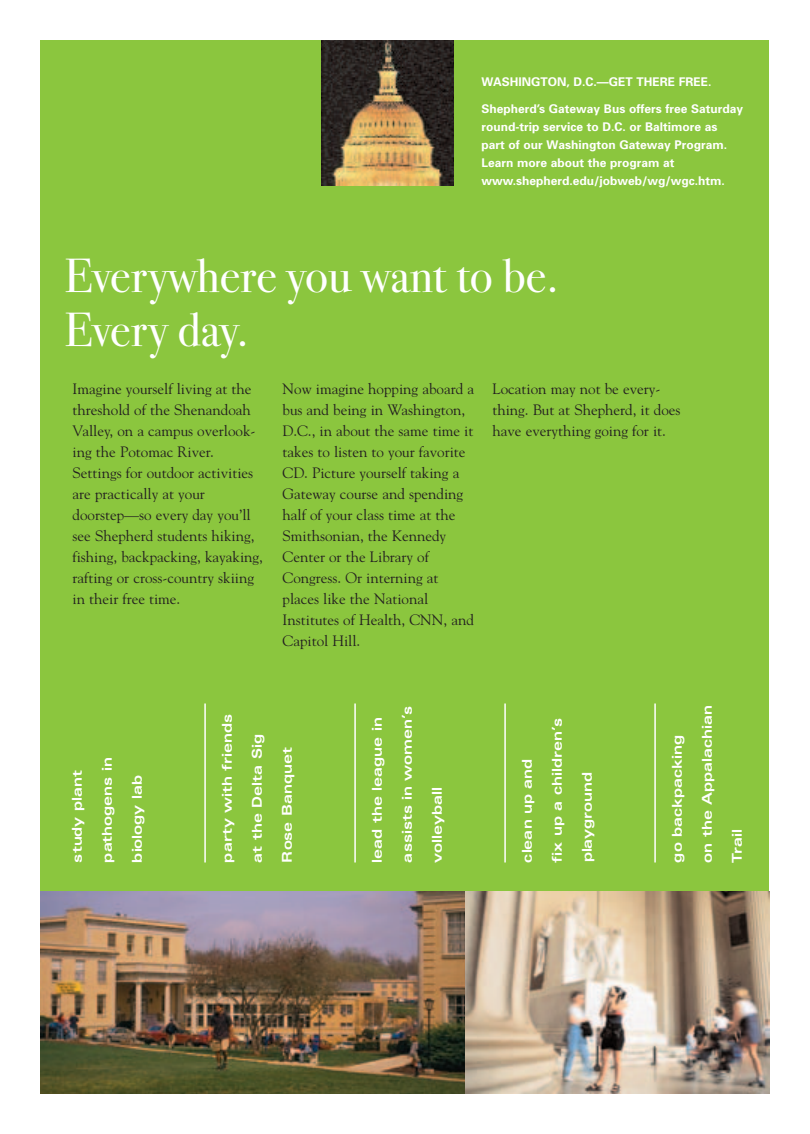
<style>
.page{position:relative;width:810px;height:1134px;background:#fff}
.page>*{position:absolute;margin:0;border:0;box-sizing:border-box;transform-origin:0 0}
.t1{font:48px/54px "Bodoni Sev ITC";color:#fff}
.t2{font:15px/21px "Goudy";color:#231f20}
.t3{font:700 expanded 13.5px "Univers";color:#fff}
.t4{font:700 12px/18px "Univers";color:#fff}
</style>
<div class="page">
<div style="left:40px;top:40px;width:730px;height:1054px;background:#8bc63e"></div>
<img style="left:40px;top:891px;width:426px;height:203px">
<img style="left:466px;top:891px;width:304px;height:203px">
<img style="left:321px;top:40px;width:133px;height:146px">
<hr style="left:204px;top:703px;width:2px;height:159px;background:#fff">
<hr style="left:354px;top:703px;width:2px;height:159px;background:#fff">
<hr style="left:504px;top:703px;width:2px;height:159px;background:#fff">
<hr style="left:654px;top:703px;width:2px;height:159px;background:#fff">
<p class="t4" style="left:482px;top:73px;width:231px">WASHINGTON, D.C.—GET THERE FREE.</p>
<p class="t4" style="left:482px;top:100px;width:263px">Shepherd’s Gateway Bus offers free Saturday round-trip service to D.C. or Baltimore as part of our Washington Gateway Program.<br>Learn more about the program at www.shepherd.edu/jobweb/wg/wgc.htm.</p>
<h1 class="t1" style="left:64px;top:249px;width:496px">Everywhere you want to be.<br>Every day.</h1>
<p class="t2" style="left:73px;top:378px;width:192px">Imagine yourself living at the threshold of the Shenandoah<br>Valley, on a campus overlook&shy;ing the Potomac River.<br>Settings for outdoor activities are practically at your doorstep—so every day you’ll see Shepherd students hiking, fishing, backpacking, kayaking, rafting or cross-country skiing in their free time.</p>
<p class="t2" style="left:283px;top:378px;width:193px">Now imagine hopping aboard a bus and being in Washington,<br>D.C., in about the same time it takes to listen to your favorite<br>CD. Picture yourself taking a<br>Gateway course and spending half of your class time at the<br>Smithsonian, the Kennedy<br>Center or the Library of<br>Congress. Or interning at places like the National<br>Institutes of Health, CNN, and<br>Capitol Hill.</p>
<p class="t2" style="left:492px;top:378px;width:190px">Location may not be every&shy;thing. But at Shepherd, it does have everything going for it.</p>
<p class="t3" style="left:72px;top:862px;width:94px;rotate:-90deg">study plant</p>
<p class="t3" style="left:102px;top:862px;width:107px;rotate:-90deg">pathogens in</p>
<p class="t3" style="left:132px;top:862px;width:89px;rotate:-90deg">biology lab</p>
<p class="t3" style="left:222px;top:862px;width:150px;rotate:-90deg">party with friends</p>
<p class="t3" style="left:252px;top:862px;width:130px;rotate:-90deg">at the Delta Sig</p>
<p class="t3" style="left:282px;top:862px;width:117px;rotate:-90deg">Rose Banquet</p>
<p class="t3" style="left:372px;top:862px;width:147px;rotate:-90deg">lead the league in</p>
<p class="t3" style="left:402px;top:862px;width:158px;rotate:-90deg">assists in women’s</p>
<p class="t3" style="left:432px;top:862px;width:77px;rotate:-90deg">volleyball</p>
<p class="t3" style="left:522px;top:862px;width:105px;rotate:-90deg">clean up and</p>
<p class="t3" style="left:552px;top:862px;width:146px;rotate:-90deg">fix up a children’s</p>
<p class="t3" style="left:582px;top:862px;width:92px;rotate:-90deg">playground</p>
<p class="t3" style="left:672px;top:862px;width:129px;rotate:-90deg">go backpacking</p>
<p class="t3" style="left:702px;top:862px;width:159px;rotate:-90deg">on the Appalachian</p>
<p class="t3" style="left:732px;top:862px;width:35px;rotate:-90deg">Trail</p>
</div>
